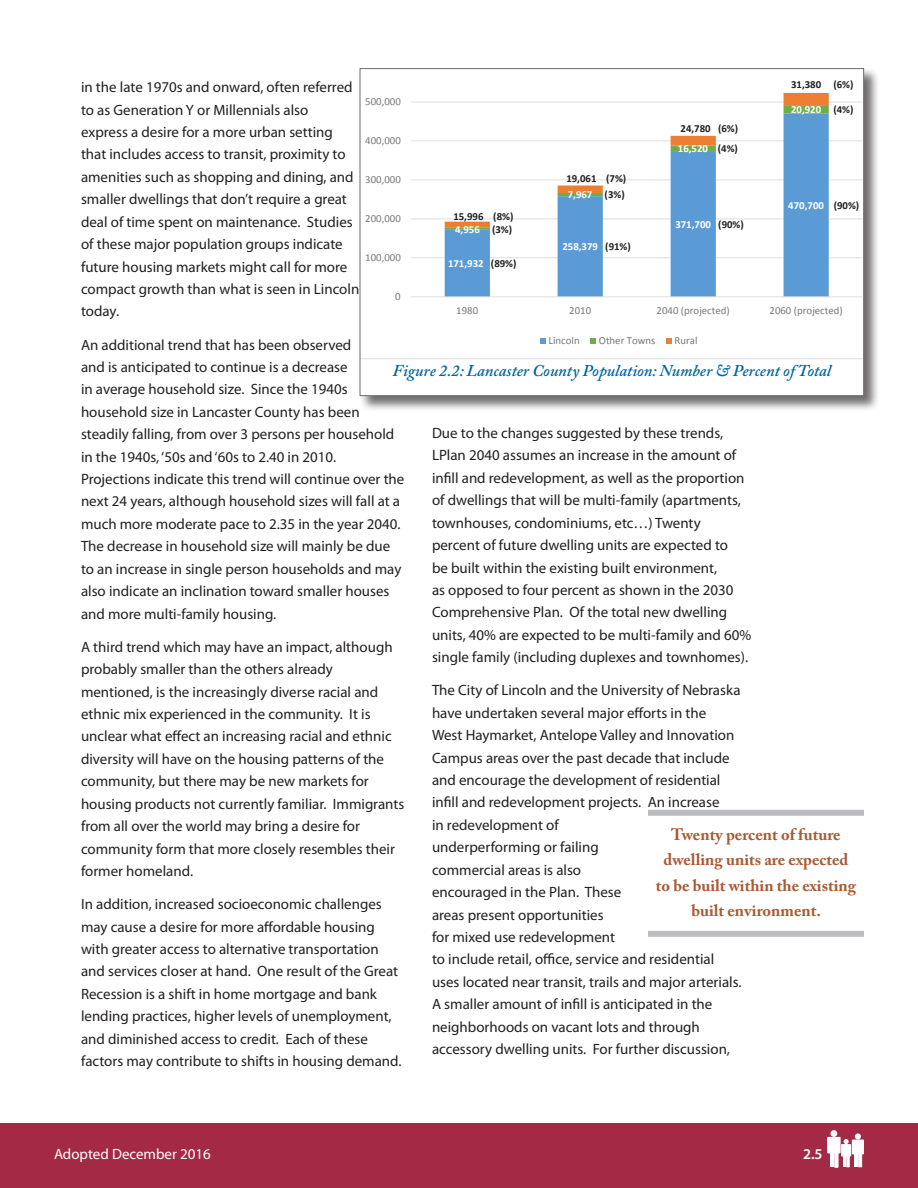
<style>
.page{position:relative;width:918px;height:1188px;background:#fff}
.page>*{position:absolute;margin:0;border:0;box-sizing:border-box;transform-origin:0 0}
.Sidebar{font:700 16.5px/25.3px "Adobe Caslon Pro";color:#a95b34;text-align:center}
.Caption_Title{font:italic 600 16.5px "Adobe Caslon Pro";color:#00659f}
.t1{font:15px/22.4px "Myriad Pro";color:#231f20}
.t2{font:15px "Myriad Pro";color:#fff}
.t3{font:600 15px "Myriad Pro";color:#fff}
.t4{font:10.8px "Calibri";color:#76787b}
.t5{font:700 10.8px "Calibri";color:#fff}
.t6{font:700 10.8px "Calibri";color:#231f20}
.s1{color:#231f20}
</style>
<div class="page">
<div style="left:0;top:1123px;width:918px;height:65px;background:#a32945"></div>
<div style="left:831px;top:1130px;width:6px;height:7px;background:#fff;border-radius:50%"></div>
<hr style="left:830px;top:1152px;width:4px;height:15px;background:#fff">
<div style="left:827px;top:1137px;width:14px;height:16px;background:#fff;border:1px solid #fff"></div>
<hr style="left:835px;top:1152px;width:3px;height:15px;background:#fff">
<div style="left:855px;top:1133px;width:6px;height:7px;background:#fff;border-radius:50%"></div>
<div style="left:852px;top:1140px;width:12px;height:14px;background:#fff"></div>
<svg style="left:855px;top:1154px;width:7px;height:13px"></svg>
<svg style="left:844px;top:1139px;width:5px;height:5px"></svg>
<div style="left:841px;top:1144px;width:10px;height:12px;background:#fff;border:1px solid #fff"></div>
<svg style="left:843px;top:1156px;width:6px;height:11px"></svg>
<div style="left:359px;top:68px;width:521px;height:344px;background:#231f20;opacity:.65"></div>
<div style="left:360px;top:69px;width:504px;height:327px;background:#fff"></div>
<svg style="left:362px;top:92px;width:500px;height:267px"></svg>
<div style="left:360px;top:68px;width:504px;height:328px;border:1px solid #6c6d70"></div>
<div style="left:648px;top:810px;width:216px;height:6px;background:#bcbdc0"></div>
<div style="left:648px;top:931px;width:216px;height:6px;background:#bcbdc0"></div>
<p class="t6" style="left:791px;top:78px;width:64px">31,380 (6%)</p>
<p class="t1" style="left:81px;top:76px;width:280px">in the late 1970s and onward, often referred to as Generation Y or Millennials also<br>express a desire for a more urban setting that includes access to transit, proximity to amenities such as shopping and dining, and smaller dwellings that don’t require a great deal of time spent on maintenance. Studies of these major population groups indicate future housing markets might call for more compact growth than what is seen in Lincoln today.</p>
<p class="t1" style="left:81px;top:333px;width:325px">An additional trend that has been observed<br>and is anticipated to continue is a decrease<br>in average household size. Since the 1940s household size in Lancaster County has been steadily falling, from over 3 persons per household in the 1940s, ‘50s and ‘60s to 2.40 in 2010.<br>Projections indicate this trend will continue over the next 24 years, although household sizes will fall at a much more moderate pace to 2.35 in the year 2040.<br>The decrease in household size will mainly be due to an increase in single person households and may also indicate an inclination toward smaller houses and more multi-family housing.</p>
<p class="t1" style="left:81px;top:635px;width:325px">A third trend which may have an impact, although probably smaller than the others already mentioned, is the increasingly diverse racial and ethnic mix experienced in the community. It is unclear what effect an increasing racial and ethnic diversity will have on the housing patterns of the community, but there may be new markets for housing products not currently familiar. Immigrants from all over the world may bring a desire for community form that more closely resembles their former homeland.</p>
<p class="t1" style="left:81px;top:893px;width:322px">In addition, increased socioeconomic challenges may cause a desire for more affordable housing with greater access to alternative transportation and services closer at hand. One result of the Great Recession is a shift in home mortgage and bank lending practices, higher levels of unemployment, and diminished access to credit. Each of these factors may contribute to shifts in housing demand.</p>
<p class="t4" style="left:365px;top:95px;width:37px">500,000</p>
<p class="t5" style="left:791px;top:102px;width:64px">20,920 <span class="s1">(4%)</span></p>
<p class="t6" style="left:681px;top:122px;width:59px">24,780 (6%)</p>
<p class="t4" style="left:365px;top:134px;width:37px">400,000</p>
<p class="t5" style="left:678px;top:142px;width:61px">16,520 <span class="s1">(4%)</span></p>
<p class="t6" style="left:566px;top:172px;width:62px">19,061 (7%)</p>
<p class="t4" style="left:365px;top:173px;width:37px">300,000</p>
<p class="t5" style="left:568px;top:188px;width:58px">7,967 <span class="s1">(3%)</span></p>
<p class="t5" style="left:788px;top:198px;width:72px">470,700 <span class="s1">(90%)</span></p>
<p class="t6" style="left:453px;top:210px;width:62px">15,996 (8%)</p>
<p class="t4" style="left:365px;top:211px;width:37px">200,000</p>
<p class="t5" style="left:675px;top:218px;width:70px">371,700 <span class="s1">(90%)</span></p>
<p class="t5" style="left:455px;top:222px;width:58px">4,956 <span class="s1">(3%)</span></p>
<p class="t5" style="left:562px;top:240px;width:70px">258,379 <span class="s1">(91%)</span></p>
<p class="t4" style="left:365px;top:250px;width:37px">100,000</p>
<p class="t5" style="left:448px;top:256px;width:70px">171,932 <span class="s1">(89%)</span></p>
<p class="t4" style="left:395px;top:289px;width:7px">0</p>
<p class="t4" style="left:456px;top:304px;width:23px">1980</p>
<p class="t4" style="left:569px;top:304px;width:23px">2010</p>
<p class="t4" style="left:657px;top:304px;width:75px">2040 (projected)</p>
<p class="t4" style="left:770px;top:304px;width:75px">2060 (projected)</p>
<p class="t4" style="left:549px;top:334px;width:33px">Lincoln</p>
<p class="t4" style="left:599px;top:334px;width:58px">Other Towns</p>
<p class="t4" style="left:675px;top:334px;width:24px">Rural</p>
<p class="Caption_Title" style="left:393px;top:361px;width:440px">Figure 2.2: Lancaster County Population: Number &amp; Percent of Total</p>
<p class="t1" style="left:432px;top:422px;width:321px">Due to the changes suggested by these trends, LPlan 2040 assumes an increase in the amount of infill and redevelopment, as well as the proportion of dwellings that will be multi-family (apartments, townhouses, condominiums, etc…) Twenty percent of future dwelling units are expected to<br>be built within the existing built environment,<br>as opposed to four percent as shown in the 2030<br>Comprehensive Plan. Of the total new dwelling units, 40% are expected to be multi-family and 60% single family (including duplexes and townhomes).</p>
<p class="t1" style="left:432px;top:679px;width:311px">The City of Lincoln and the University of Nebraska have undertaken several major efforts in the<br>West Haymarket, Antelope Valley and Innovation Campus areas over the past decade that include and encourage the development of residential infill and redevelopment projects. An increase<br>in redevelopment of<br>underperforming or failing<br>commercial areas is also<br>encouraged in the Plan. These<br>areas present opportunities<br>for mixed use redevelopment<br>to include retail, office, service and residential uses located near transit, trails and major arterials.<br>A smaller amount of infill is anticipated in the neighborhoods on vacant lots and through accessory dwelling units. For further discussion,</p>
<p class="Sidebar" style="left:656px;top:822px;width:202px">Twenty percent of future dwelling units are expected to be built within the existing built environment.</p>
<p class="t2" style="left:54px;top:1145px;width:158px">Adopted December 2016</p>
<p class="t3" style="left:803px;top:1144px;width:21px">2.5</p>
</div>
